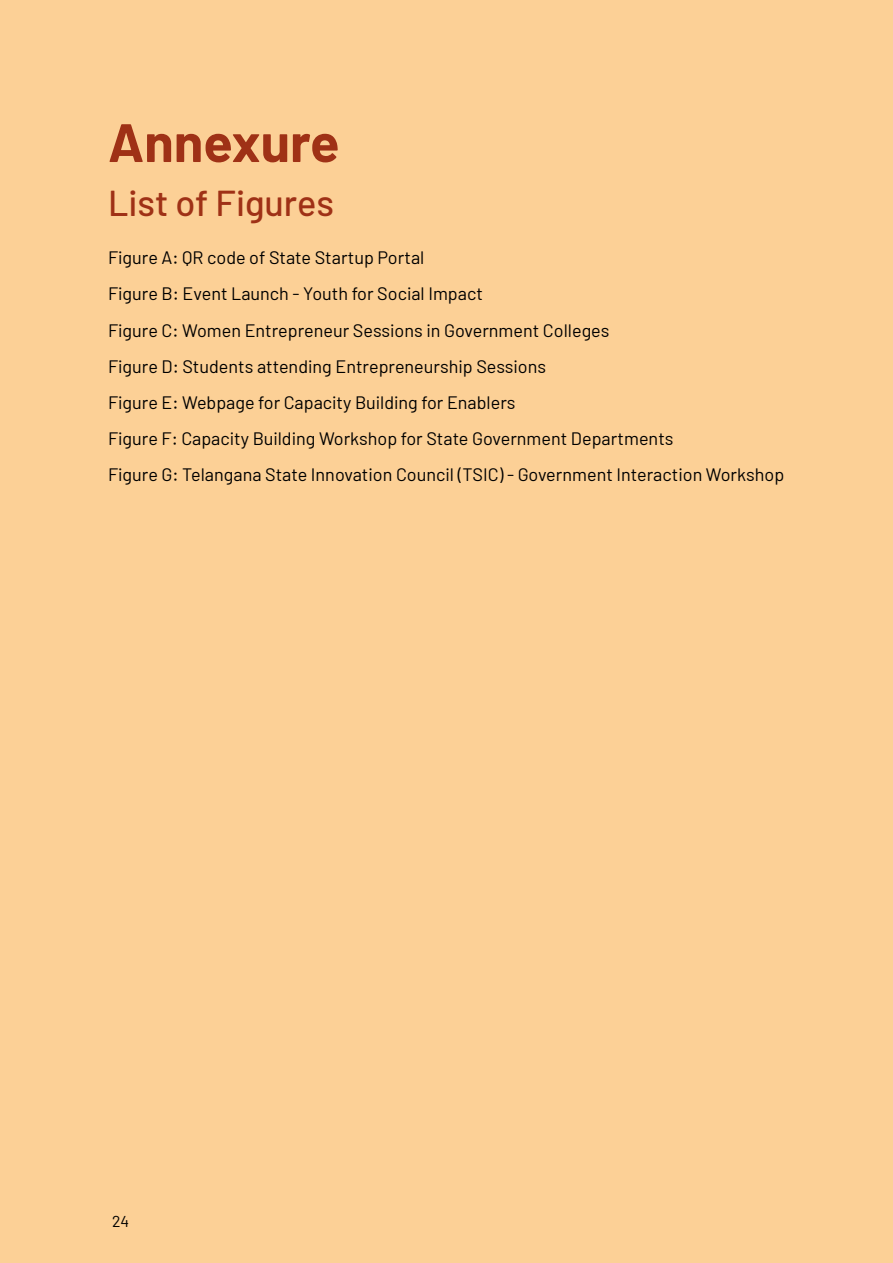
<style>
.page{position:relative;width:893px;height:1263px;background:#fcd096}
.page>*{position:absolute;margin:0;border:0;box-sizing:border-box;transform-origin:0 0}
.t1{font:700 54px "Barlow";color:#9f3116}
.t2{font:500 36px "Barlow";color:#9f3116}
.t3{font:18px/36.2px "Barlow";color:#000}
.t4{font:15.75px "Barlow";color:#000}
</style>
<div class="page">
<h1 class="t1" style="left:108px;top:109px;width:233px">Annexure</h1>
<h2 class="t2" style="left:108px;top:181px;width:227px">List of Figures</h2>
<p class="t3" style="left:108px;top:239px;width:678px">Figure A: QR code of State Startup Portal<br>Figure B: Event Launch - Youth for Social Impact<br>Figure C: Women Entrepreneur Sessions in Government Colleges<br>Figure D: Students attending Entrepreneurship Sessions<br>Figure E: Webpage for Capacity Building for Enablers<br>Figure F: Capacity Building Workshop for State Government Departments<br>Figure G: Telangana State Innovation Council (TSIC) - Government Interaction Workshop</p>
<p class="t4" style="left:112px;top:1212px;width:19px">24</p>
</div>
